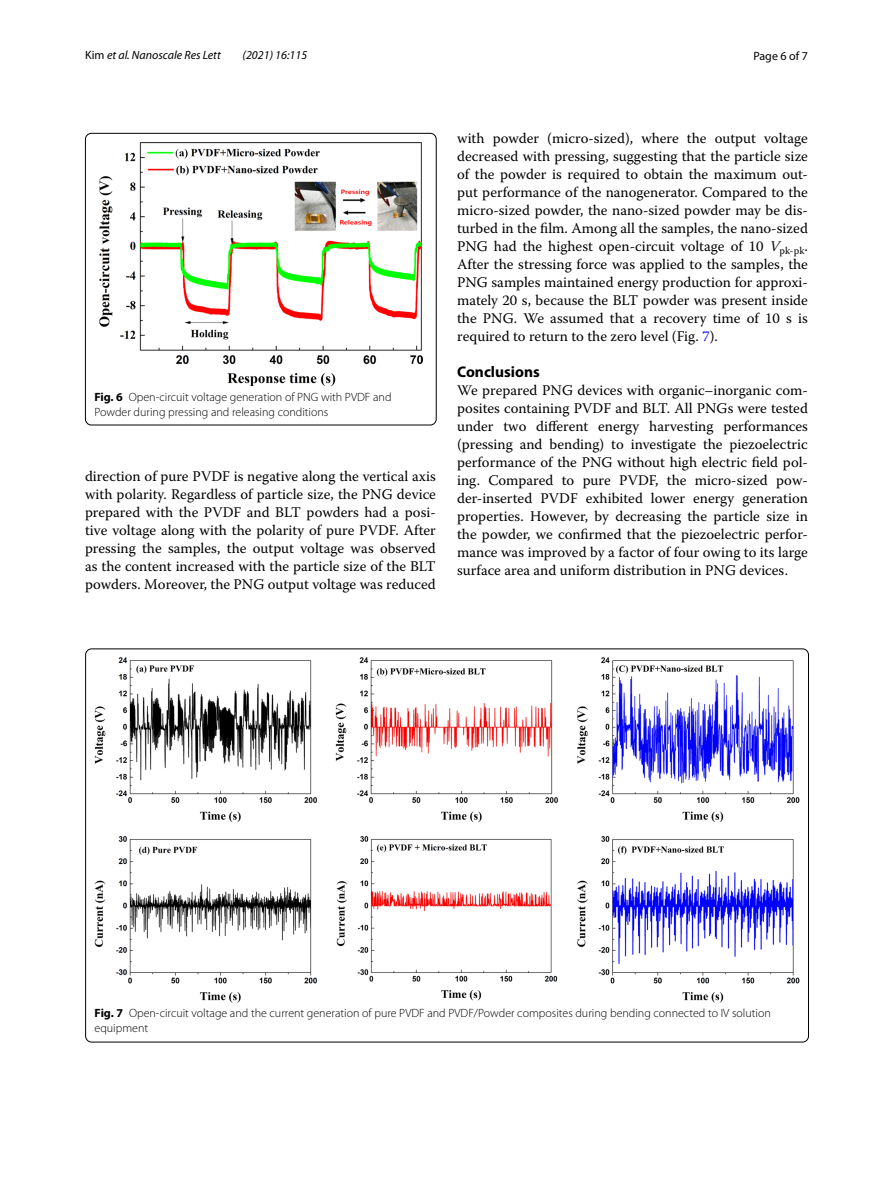
<style>
.page{position:relative;width:893px;height:1187px;background:#fff}
.page>*{position:absolute;margin:0;border:0;box-sizing:border-box;transform-origin:0 0}
.t1{font:700 15.45px "Myriad Pro";color:#000}
.t2{font:14.7px/18px "Warnock Pro";color:#000;text-align:justify}
.t3{font:300 12px/15px "Myriad Pro";color:#000}
.t4{font:italic 12px "Myriad Pro";color:#000}
.t5{font:12px "Myriad Pro";color:#000}
.s1{font-style:normal}
.s2{font-weight:700}
.s3{font-style:italic}
.s4{color:#00f}
</style>
<div class="page">
<img style="left:99px;top:142px;width:323px;height:243px">
<div style="left:85px;top:133px;width:351px;height:292px;border:1px solid #000;border-radius:6px"></div>
<img style="left:94px;top:657px;width:706px;height:345px">
<p class="t4" style="left:85px;top:48px;width:137px"><span class="s1">Kim</span> et al. Nanoscale Res Lett</p>
<p class="t4" style="left:243px;top:48px;width:66px">(2021) 16:115</p>
<p class="t5" style="left:753px;top:48px;width:56px">Page 6 of 7</p>
<p class="t3" style="left:94px;top:389px;width:299px"><span class="s2">Fig. 6</span> Open-circuit voltage generation of PNG with PVDF and<br>Powder during pressing and releasing conditions</p>
<p class="t2" style="left:85px;top:466px;width:352px">direction of pure PVDF is negative along the vertical axis with polarity. Regardless of particle size, the PNG device prepared with the PVDF and BLT powders had a posi&shy;tive voltage along with the polarity of pure PVDF. After pressing the samples, the output voltage was observed as the content increased with the particle size of the BLT powders. Moreover, the PNG output voltage was reduced</p>
<p class="t2" style="left:457px;top:128px;width:352px">with powder (micro-sized), where the output voltage decreased with pressing, suggesting that the particle size of the powder is required to obtain the maximum out&shy;put performance of the nanogenerator. Compared to the micro-sized powder, the nano-sized powder may be dis&shy;turbed in the film. Among all the samples, the nano-sized PNG had the highest open-circuit voltage of 10 <span class="s3">V</span><sub>pk-pk</sub>.<br>After the stressing force was applied to the samples, the PNG samples maintained energy production for approxi&shy;mately 20 s, because the BLT powder was present inside the PNG. We assumed that a recovery time of 10 s is required to return to the zero level (Fig. <span class="s4">7</span>).</p>
<p class="t1" style="left:457px;top:361px;width:84px">Conclusions</p>
<p class="t2" style="left:457px;top:380px;width:352px">We prepared PNG devices with organic–inorganic com&shy;posites containing PVDF and BLT. All PNGs were tested under two different energy harvesting performances (pressing and bending) to investigate the piezoelectric performance of the PNG without high electric field pol&shy;ing. Compared to pure PVDF, the micro-sized pow&shy;der-inserted PVDF exhibited lower energy generation properties. However, by decreasing the particle size in the powder, we confirmed that the piezoelectric perfor&shy;mance was improved by a factor of four owing to its large surface area and uniform distribution in PNG devices.</p>
<p class="t3" style="left:95px;top:1006px;width:678px"><span class="s2">Fig. 7</span> Open-circuit voltage and the current generation of pure PVDF and PVDF/Powder composites during bending connected to IV solution equipment</p>
</div>
